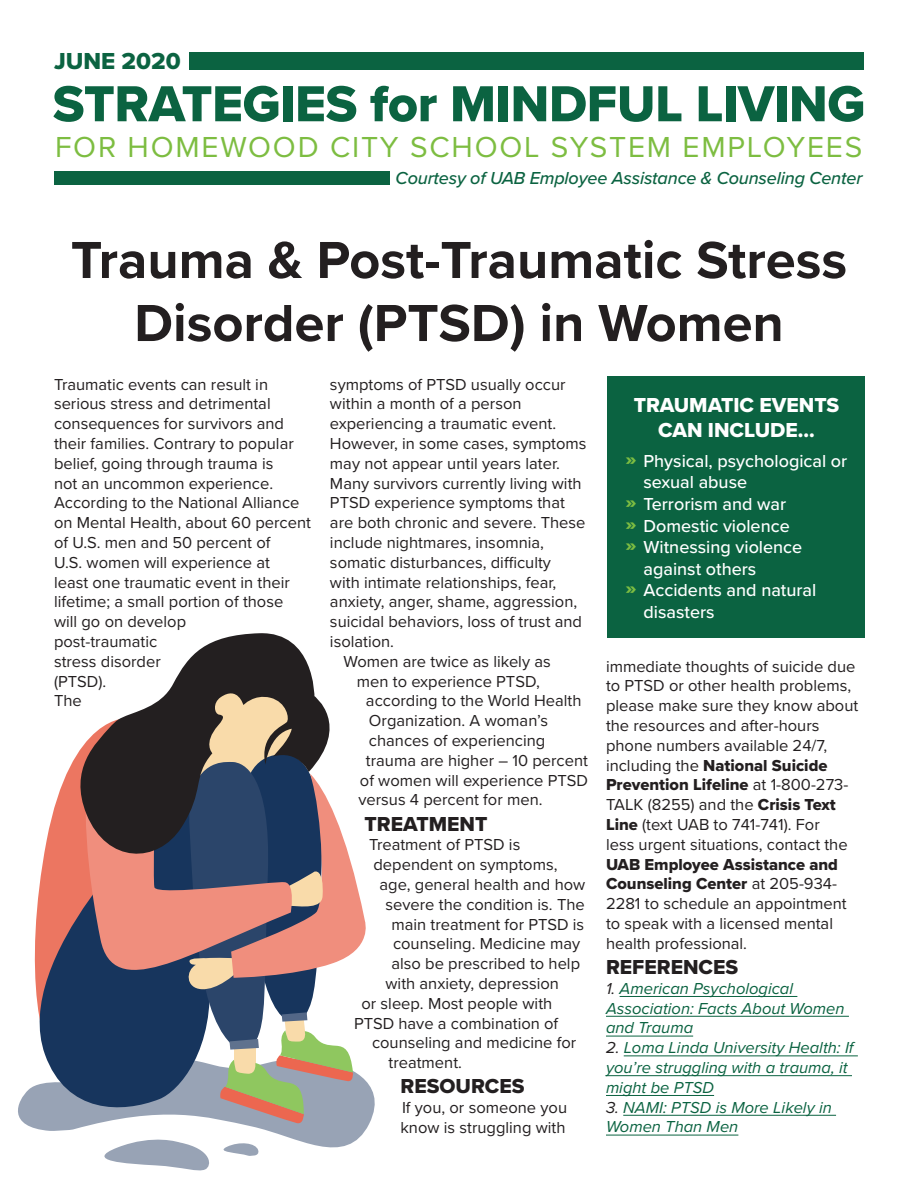
<style>
.page{position:relative;width:918px;height:1188px;background:#fff}
.page>*{position:absolute;margin:0;border:0;box-sizing:border-box;transform-origin:0 0}
.t1{font:700 54px/63px "Proxima Nova";color:#231f20;text-align:center}
.t2{font:52.5px "Proxima Nova Extrabld";letter-spacing:-.01em;color:#0b6341}
.t3{font:30px "Proxima Nova";letter-spacing:.06em;color:#7dbd41}
.t4{font:24px "Proxima Nova Extrabld";color:#0b6341}
.t5{font:21px "Proxima Nova Extrabld";color:#231f20}
.t6{font:21px/25.2px "Proxima Nova Extrabld";color:#fff;text-align:center}
.t7{font:500 18px/21.6px "Proxima Nova";color:#fff}
.t8{font:italic 500 18px "Proxima Nova";letter-spacing:-.01em;color:#0b6341}
.t9{font:900 18px/21.6px "Proxima Nova";color:#7dbd41;text-align:justify}
.t10{font:16.5px/19.8px "Proxima Nova";color:#231f20}
.t11{font:italic 16.5px/19.8px "Proxima Nova";color:#0b6341}
.t12{font:16.5px/19.8px "Proxima Nova Extrabld";color:#231f20}
.s1{font-family:"Proxima Nova"}
.s2{font-family:"Proxima Nova Extrabld"}
.s3{color:#231f20}
</style>
<div class="page">
<hr style="left:620px;top:996px;width:177px;height:1px;background:#0b6341">
<hr style="left:606px;top:1016px;width:243px;height:1px;background:#0b6341">
<hr style="left:606px;top:1036px;width:87px;height:1px;background:#0b6341">
<hr style="left:624px;top:1055px;width:234px;height:1px;background:#0b6341">
<hr style="left:606px;top:1075px;width:246px;height:1px;background:#0b6341">
<hr style="left:606px;top:1095px;width:108px;height:1px;background:#0b6341">
<hr style="left:623px;top:1115px;width:213px;height:1px;background:#0b6341">
<hr style="left:606px;top:1135px;width:132px;height:1px;background:#0b6341">
<div style="left:608px;top:377px;width:258px;height:261px;background:#0b6341"></div>
<svg style="left:18px;top:1093px;width:357px;height:55px"></svg>
<svg style="left:82px;top:1134px;width:179px;height:37px"></svg>
<svg style="left:18px;top:791px;width:167px;height:324px"></svg>
<svg style="left:78px;top:864px;width:107px;height:138px;background:#96686e"></svg>
<svg style="left:68px;top:633px;width:262px;height:231px;fill:#231f20"></svg>
<svg style="left:185px;top:754px;width:188px;height:371px"></svg>
<div style="left:189px;top:52px;width:675px;height:18px;background:#0b6341"></div>
<div style="left:54px;top:171px;width:336px;height:13px;background:#0b6341"></div>
<h3 class="t4" style="left:54px;top:43px;width:128px">JUNE 2020</h3>
<h2 class="t2" style="left:53px;top:65px;width:814px">STRATEGIES for MINDFUL LIVING</h2>
<h3 class="t3" style="left:55px;top:124px;width:809px">FOR HOMEWOOD CITY SCHOOL SYSTEM EMPLOYEES</h3>
<p class="t8" style="left:396px;top:164px;width:468px">Courtesy of UAB Employee Assistance &amp; Counseling Center</p>
<h1 class="t1" style="left:71px;top:227px;width:778px">Trauma &amp; Post-Traumatic Stress<br>Disorder (PTSD) in Women</h1>
<p class="t10" style="left:54px;top:374px;width:259px">Traumatic events can result in serious stress and detrimental consequences for survivors and their families. Contrary to popular belief, going through trauma is<br>not an uncommon experience.<br>According to the National Alliance on Mental Health, about 60 percent of U.S. men and 50 percent of<br>U.S. women will experience at<br>least one traumatic event in their lifetime; a small portion of those<br>will go on develop<br>post-traumatic<br>stress disorder<br>(PTSD).<br>The</p>
<p class="t10" style="left:330px;top:374px;width:237px">symptoms of PTSD usually occur</p>
<p class="t6" style="left:634px;top:392px;width:207px">TRAUMATIC EVENTS<br>CAN INCLUDE...</p>
<p class="t7" style="left:644px;top:449px;width:205px">Physical, psychological or sexual abuse<br>Terrorism and war<br>Domestic violence<br>Witnessing violence against others<br>Accidents and natural disasters</p>
<p class="t10" style="left:330px;top:393px;width:193px">within a month of a person</p>
<p class="t10" style="left:330px;top:413px;width:228px">experiencing a traumatic event.</p>
<p class="t10" style="left:330px;top:433px;width:258px">However, in some cases, symptoms</p>
<p class="t10" style="left:330px;top:453px;width:231px">may not appear until years later.</p>
<p class="t10" style="left:330px;top:473px;width:253px">Many survivors currently living with</p>
<p class="t10" style="left:330px;top:492px;width:236px">PTSD experience symptoms that</p>
<p class="t10" style="left:330px;top:512px;width:257px">are both chronic and severe. These</p>
<p class="t10" style="left:330px;top:532px;width:216px">include nightmares, insomnia,</p>
<p class="t10" style="left:330px;top:552px;width:223px">somatic disturbances, difficulty</p>
<p class="t10" style="left:330px;top:572px;width:228px">with intimate relationships, fear,</p>
<p class="t10" style="left:330px;top:591px;width:249px">anxiety, anger, shame, aggression,</p>
<p class="t10" style="left:330px;top:611px;width:254px">suicidal behaviors, loss of trust and</p>
<p class="t10" style="left:330px;top:631px;width:66px">isolation.</p>
<p class="t10" style="left:343px;top:651px;width:209px">Women are twice as likely as</p>
<p class="t10" style="left:357px;top:671px;width:184px">men to experience PTSD,</p>
<p class="t10" style="left:366px;top:690px;width:217px">according to the World Health</p>
<p class="t10" style="left:369px;top:710px;width:181px">Organization. A woman’s</p>
<p class="t10" style="left:369px;top:730px;width:178px">chances of experiencing</p>
<p class="t10" style="left:366px;top:750px;width:224px">trauma are higher – 10 percent</p>
<p class="t10" style="left:360px;top:770px;width:229px">of women will experience PTSD</p>
<p class="t10" style="left:358px;top:789px;width:186px">versus 4 percent for men.</p>
<p class="t5" style="left:364px;top:808px;width:125px">TREATMENT</p>
<p class="t10" style="left:369px;top:834px;width:153px">Treatment of PTSD is</p>
<p class="t10" style="left:374px;top:854px;width:186px">dependent on symptoms,</p>
<p class="t10" style="left:380px;top:874px;width:207px">age, general health and how</p>
<p class="t10" style="left:386px;top:894px;width:201px">severe the condition is. The</p>
<p class="t10" style="left:392px;top:914px;width:194px">main treatment for PTSD is</p>
<p class="t10" style="left:393px;top:933px;width:189px">counseling. Medicine may</p>
<p class="t10" style="left:392px;top:953px;width:190px">also be prescribed to help</p>
<p class="t10" style="left:386px;top:973px;width:175px">with anxiety, depression</p>
<p class="t10" style="left:362px;top:993px;width:192px">or sleep. Most people with</p>
<p class="t10" style="left:354px;top:1013px;width:206px">PTSD have a combination of</p>
<p class="t10" style="left:372px;top:1032px;width:206px">counseling and medicine for</p>
<p class="t10" style="left:389px;top:1052px;width:75px">treatment.</p>
<p class="t5" style="left:400px;top:1071px;width:126px">RESOURCES</p>
<p class="t10" style="left:400px;top:1097px;width:168px">If you, or someone you know is struggling with</p>
<p class="t9" style="left:626px;top:448px;width:13px">»</p>
<p class="t9" style="left:626px;top:491px;width:13px">» » »</p>
<p class="t9" style="left:626px;top:577px;width:13px">»</p>
<p class="t10" style="left:606px;top:656px;width:254px">immediate thoughts of suicide due to PTSD or other health problems, please make sure they know about the resources and after-hours phone numbers available 24/7,</p>
<p class="t12" style="left:606px;top:755px;width:244px"><span class="s1">including the</span> National Suicide<br>Prevention Lifeline <span class="s1">at 1-800-273-</span></p>
<p class="t10" style="left:606px;top:794px;width:243px">TALK (8255) and the <span class="s2">Crisis Text<br>Line</span> (text UAB to 741-741). For less urgent situations, contact the</p>
<p class="t12" style="left:606px;top:854px;width:234px">UAB Employee Assistance and<br>Counseling Center <span class="s1">at 205-934-</span></p>
<p class="t10" style="left:606px;top:893px;width:242px">2281 to schedule an appointment to speak with a licensed mental health professional.</p>
<p class="t5" style="left:606px;top:951px;width:134px">REFERENCES</p>
<p class="t11" style="left:606px;top:978px;width:240px"><span class="s3">1.</span> American Psychological<br>Association: Facts About Women and Trauma</p>
<p class="t11" style="left:606px;top:1037px;width:249px"><span class="s3">2.</span> Loma Linda University Health: If you’re struggling with a trauma, it might be PTSD</p>
<p class="t11" style="left:606px;top:1097px;width:227px"><span class="s3">3.</span> NAMI: PTSD is More Likely in<br>Women Than Men</p>
</div>
